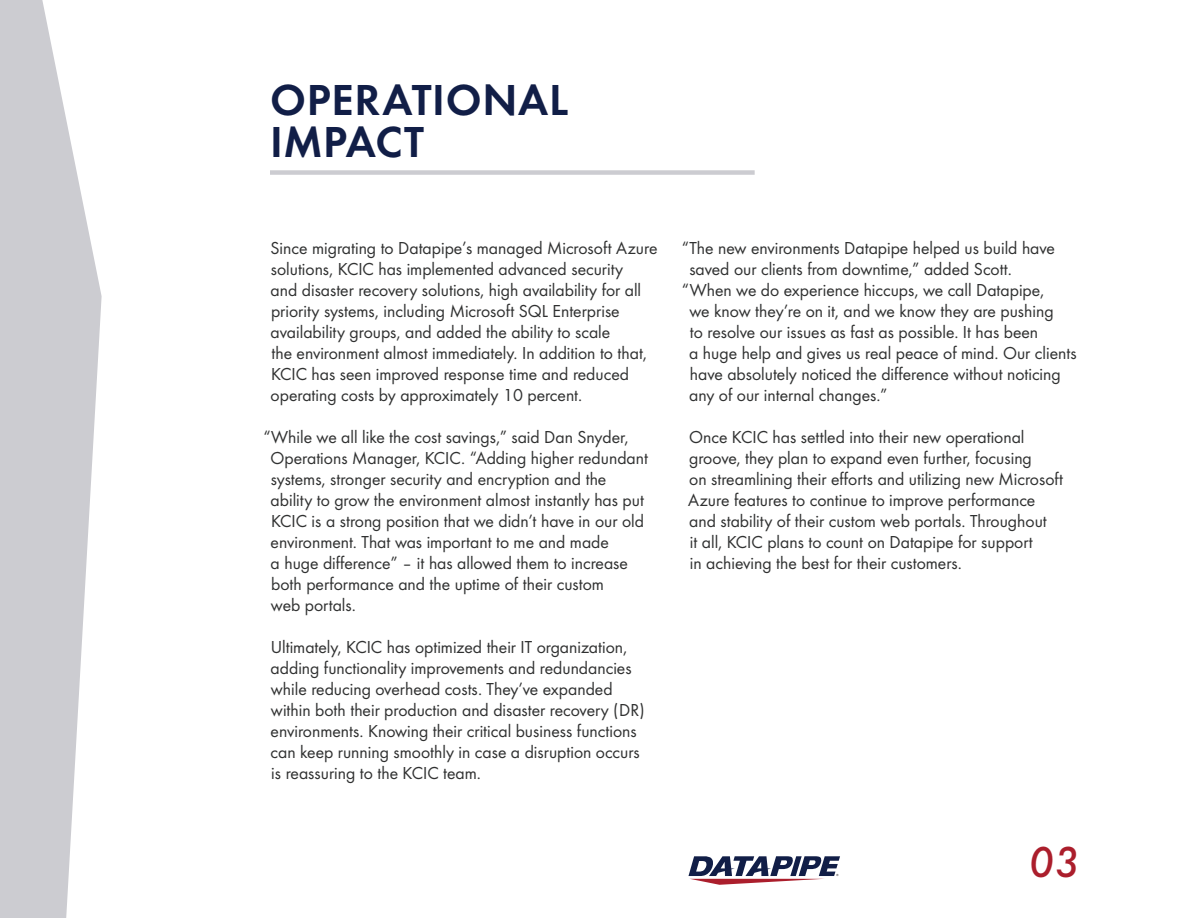
<style>
.page{position:relative;width:1188px;height:918px;background:#fff}
.page>*{position:absolute;margin:0;border:0;box-sizing:border-box;transform-origin:0 0}
.t1{font:45px/42px "Futura Dem";letter-spacing:.015em;color:#111e47}
.t2{font:italic 500 45px "Futura";color:#ab1e2c}
.t3{font:18px/21px "Futura Boo";color:#303131}
</style>
<div class="page">
<svg style="left:0;top:0;width:102px;height:918px;fill:#ccccd1"></svg>
<svg style="left:688px;top:856px;width:152px;height:29px"></svg>
<div style="left:270px;top:170px;width:485px;height:5px;background:#ccccd1"></div>
<p class="t1" style="left:270px;top:76px;width:300px">OPERATIONAL<br>IMPACT</p>
<p class="t3" style="left:271px;top:237px;width:388px">Since migrating to Datapipe’s managed Microsoft Azure solutions, KCIC has implemented advanced security<br>and disaster recovery solutions, high availability for all priority systems, including Microsoft SQL Enterprise availability groups, and added the ability to scale<br>the environment almost immediately. In addition to that, KCIC has seen improved response time and reduced operating costs by approximately 10 percent.</p>
<p class="t3" style="left:271px;top:426px;width:379px;text-indent:-7px">“While we all like the cost savings,” said Dan Snyder, Operations Manager, KCIC. “Adding higher redundant systems, stronger security and encryption and the ability to grow the environment almost instantly has put KCIC is a strong position that we didn’t have in our old environment. That was important to me and made<br>a huge difference” – it has allowed them to increase both performance and the uptime of their custom<br>web portals.</p>
<p class="t3" style="left:271px;top:636px;width:376px">Ultimately, KCIC has optimized their IT organization, adding functionality improvements and redundancies while reducing overhead costs. They’ve expanded within both their production and disaster recovery (DR) environments. Knowing their critical business functions can keep running smoothly in case a disruption occurs is reassuring to the KCIC team.</p>
<p class="t3" style="left:682px;top:237px;width:375px">“The new environments Datapipe helped us build have</p>
<p class="t3" style="left:689px;top:258px;width:324px">saved our clients from downtime,” added Scott.</p>
<p class="t3" style="left:682px;top:279px;width:364px">“When we do experience hiccups, we call Datapipe,</p>
<p class="t3" style="left:690px;top:300px;width:366px">we know they’re on it, and we know they are pushing</p>
<p class="t3" style="left:690px;top:321px;width:350px">to resolve our issues as fast as possible. It has been</p>
<p class="t3" style="left:689px;top:342px;width:389px">a huge help and gives us real peace of mind. Our clients</p>
<p class="t3" style="left:690px;top:363px;width:372px">have absolutely noticed the difference without noticing</p>
<p class="t3" style="left:689px;top:384px;width:200px">any of our internal changes.”</p>
<p class="t3" style="left:688px;top:426px;width:376px">Once KCIC has settled into their new operational groove, they plan to expand even further, focusing<br>on streamlining their efforts and utilizing new Microsoft Azure features to continue to improve performance and stability of their custom web portals. Throughout<br>it all, KCIC plans to count on Datapipe for support<br>in achieving the best for their customers.</p>
<h1 class="t2" style="left:1029px;top:830px;width:53px">03</h1>
</div>
